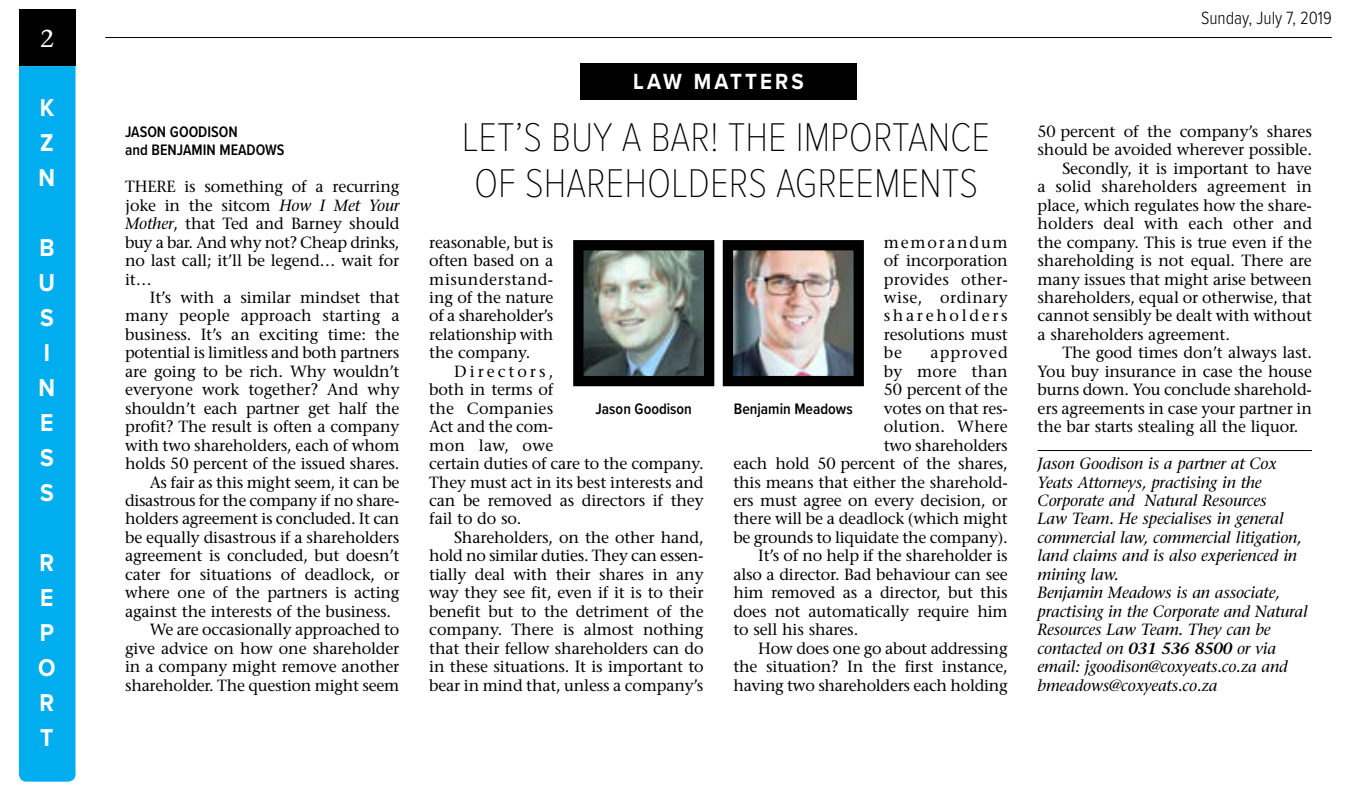
<style>
.page{position:relative;width:1349px;height:790px;background:#fff}
.page>*{position:absolute;margin:0;border:0;box-sizing:border-box;transform-origin:0 0}
.t1{font:100 41.65px/45.7px "Proxima Nova Cond";color:#000}
.t2{font:700 25.2px/35px "Proxima Nova";color:#fff;text-align:justify;scale:.9 1}
.t3{font:24.5px "Stone Serif";color:#fff}
.t4{font:700 22.75px "Proxima Nova";letter-spacing:.15em;color:#fff;scale:.9 1}
.t5{font:300 18.38px "Proxima Nova Cond";color:#000}
.t6{font:16.1px/18.4px "Stone Serif";letter-spacing:-.01em;color:#000;text-align:justify}
.t7{font:italic 16.1px/18.4px "Stone Serif";letter-spacing:-.01em;color:#000}
.t8{font:16.1px "Stone Serif";letter-spacing:.01em;color:#000}
.t9{font:16.1px "Stone Serif";letter-spacing:.015em;color:#000}
.t10{font:16.1px "Stone Serif";letter-spacing:.02em;color:#000}
.t11{font:16.1px "Stone Serif";letter-spacing:.065em;color:#000}
.t12{font:600 15.75px/18.4px "Proxima Nova Cond";color:#000}
.s1{font-style:italic}
.s2{font-weight:600}
</style>
<div class="page">
<hr style="left:105px;top:37px;width:1227px;height:1px;background:#000">
<div style="left:19px;top:66px;width:57px;height:716px;background:#00aeef"></div>
<div style="left:19px;top:10px;width:57px;height:56px;background:#000"></div>
<hr style="left:1037px;top:450px;width:275px;height:1px;background:#000">
<img style="left:584px;top:251px;width:119px;height:124px">
<div style="left:573px;top:240px;width:141px;height:146px;border:10px solid #000"></div>
<img style="left:734px;top:251px;width:119px;height:124px">
<div style="left:723px;top:240px;width:141px;height:146px;border:10px solid #000"></div>
<div style="left:580px;top:63px;width:277px;height:37px;background:#000"></div>
<h3 class="t3" style="left:40px;top:24px;width:16px">2</h3>
<h2 class="t2" style="left:39px;top:90px;width:20px">K Z N</h2>
<h2 class="t2" style="left:39px;top:230px;width:20px;text-align:left">B<br>U<br>S<br>I<br>N<br>E<br>S<br>S</h2>
<h2 class="t2" style="left:38px;top:545px;width:21px">R E P O R T</h2>
<p class="t12" style="left:125px;top:122px;width:161px">JASON GOODISON<br>and BENJAMIN MEADOWS</p>
<p class="t6" style="left:125px;top:178px;width:276px">THERE is something of a recurring joke in the sitcom <span class="s1">How I Met Your Mother</span>, that Ted and Barney should buy a bar. And why not? Cheap drinks, no last call; it’ll be legend… wait for it…</p>
<p class="t6" style="left:150px;top:288px;width:251px">It’s with a similar mindset that</p>
<p class="t8" style="left:125px;top:306px;width:276px">many people approach starting a</p>
<p class="t6" style="left:125px;top:325px;width:276px">business. It’s an exciting time: the</p>
<p class="t6" style="left:125px;top:344px;width:276px">potential is limitless and both partners</p>
<p class="t6" style="left:125px;top:362px;width:276px">are going to be rich. Why wouldn’t</p>
<p class="t6" style="left:125px;top:381px;width:276px">everyone work together? And why</p>
<p class="t6" style="left:125px;top:399px;width:276px">shouldn’t each partner get half the</p>
<p class="t6" style="left:125px;top:417px;width:276px">profit? The result is often a company</p>
<p class="t6" style="left:125px;top:436px;width:276px">with two shareholders, each of whom</p>
<p class="t6" style="left:125px;top:454px;width:276px">holds 50 percent of the issued shares.</p>
<p class="t6" style="left:150px;top:473px;width:251px">As fair as this might seem, it can be</p>
<p class="t6" style="left:125px;top:491px;width:276px">disastrous for the company if no share-</p>
<p class="t6" style="left:125px;top:510px;width:276px">holders agreement is concluded. It can</p>
<p class="t6" style="left:125px;top:528px;width:276px">be equally disastrous if a shareholders</p>
<p class="t6" style="left:125px;top:547px;width:276px">agreement is concluded, but doesn’t</p>
<p class="t6" style="left:125px;top:565px;width:276px">cater for situations of deadlock, or</p>
<p class="t6" style="left:125px;top:583px;width:276px">where one of the partners is acting</p>
<p class="t6" style="left:125px;top:602px;width:267px">against the interests of the business.</p>
<p class="t6" style="left:150px;top:620px;width:251px">We are occasionally approached to</p>
<p class="t6" style="left:125px;top:639px;width:276px">give advice on how one shareholder</p>
<p class="t6" style="left:125px;top:657px;width:276px">in a company might remove another</p>
<p class="t6" style="left:125px;top:676px;width:276px">shareholder. The question might seem</p>
<h3 class="t4" style="left:633px;top:64px;width:191px">LAW MATTERS</h3>
<h1 class="t1" style="left:462px;top:112px;width:530px">LET’S BUY A BAR! THE IMPORTANCE<br>OF SHAREHOLDERS AGREEMENTS</h1>
<p class="t6" style="left:884px;top:233px;width:126px">memorandum of incorporation provides other&shy;wise, ordinary shareholders resolutions must be</p>
<p class="t6" style="left:429px;top:233px;width:126px">reasonable, but is often based on a misunderstand&shy;ing of the nature of a shareholder’s relationship with the company.</p>
<p class="t6" style="left:429px;top:362px;width:276px;text-align:left;text-indent:25px">Directors,<br>both in terms of<br>the Companies<br>Act and the com-<br>mon law, owe<br>certain duties of care to the company.<br>They must act in its best interests and can be removed as directors if they fail to do so.</p>
<p class="t6" style="left:429px;top:528px;width:276px;text-indent:25px">Shareholders, on the other hand, hold no similar duties. They can essen&shy;tially deal with their shares in any way they see fit, even if it is to their benefit but to the detriment of the company. There is almost nothing that their fellow shareholders can do in these situations. It is important to bear in mind that, unless a company’s</p>
<p class="t11" style="left:930px;top:343px;width:79px">approved</p>
<p class="t10" style="left:884px;top:362px;width:126px">by more than</p>
<p class="t6" style="left:884px;top:381px;width:126px">50 percent of the</p>
<p class="t6" style="left:884px;top:399px;width:126px">votes on that res-</p>
<p class="t9" style="left:884px;top:417px;width:125px">olution. Where</p>
<p class="t6" style="left:884px;top:436px;width:126px">two shareholders</p>
<p class="t6" style="left:733px;top:454px;width:276px">each hold 50 percent of the shares,</p>
<p class="t6" style="left:733px;top:473px;width:276px">this means that either the sharehold-</p>
<p class="t6" style="left:733px;top:491px;width:276px">ers must agree on every decision, or</p>
<p class="t6" style="left:733px;top:510px;width:276px">there will be a deadlock (which might</p>
<p class="t6" style="left:733px;top:528px;width:276px">be grounds to liquidate the company).</p>
<p class="t6" style="left:758px;top:547px;width:251px">It’s of no help if the shareholder is</p>
<p class="t6" style="left:733px;top:565px;width:276px">also a director. Bad behaviour can see</p>
<p class="t6" style="left:733px;top:583px;width:276px">him removed as a director, but this</p>
<p class="t6" style="left:733px;top:602px;width:276px">does not automatically require him</p>
<p class="t6" style="left:733px;top:620px;width:126px">to sell his shares.</p>
<p class="t6" style="left:758px;top:639px;width:251px">How does one go about addressing</p>
<p class="t6" style="left:733px;top:657px;width:276px">the situation? In the first instance,</p>
<p class="t6" style="left:733px;top:676px;width:276px">having two shareholders each holding</p>
<p class="t12" style="left:595px;top:399px;width:98px">Jason Goodison</p>
<p class="t12" style="left:734px;top:399px;width:120px">Benjamin Meadows</p>
<p class="t5" style="left:1201px;top:4px;width:132px">Sunday, July 7, 2019</p>
<p class="t6" style="left:1037px;top:122px;width:276px">50 percent of the company’s shares</p>
<p class="t6" style="left:1037px;top:141px;width:276px">should be avoided wherever possible.</p>
<p class="t6" style="left:1062px;top:159px;width:251px">Secondly, it is important to have</p>
<p class="t6" style="left:1037px;top:178px;width:276px">a solid shareholders agreement in</p>
<p class="t6" style="left:1037px;top:196px;width:276px">place, which regulates how the share-</p>
<p class="t6" style="left:1037px;top:214px;width:276px">holders deal with each other and</p>
<p class="t6" style="left:1037px;top:233px;width:276px">the company. This is true even if the</p>
<p class="t6" style="left:1037px;top:251px;width:276px">shareholding is not equal. There are</p>
<p class="t6" style="left:1037px;top:270px;width:276px">many issues that might arise between</p>
<p class="t6" style="left:1037px;top:288px;width:276px">shareholders, equal or otherwise, that</p>
<p class="t6" style="left:1037px;top:307px;width:276px">cannot sensibly be dealt with without</p>
<p class="t6" style="left:1037px;top:325px;width:194px">a shareholders agreement.</p>
<p class="t6" style="left:1062px;top:344px;width:251px">The good times don’t always last.</p>
<p class="t6" style="left:1037px;top:362px;width:276px">You buy insurance in case the house</p>
<p class="t6" style="left:1037px;top:381px;width:276px">burns down. You conclude sharehold-</p>
<p class="t6" style="left:1037px;top:399px;width:276px">ers agreements in case your partner in</p>
<p class="t6" style="left:1037px;top:417px;width:262px">the bar starts stealing all the liquor.</p>
<p class="t7" style="left:1037px;top:454px;width:272px">Jason Goodison is a partner at Cox Yeats Attorneys, practising in the Corporate and Natural Resources<br>Law Team. He specialises in general commercial law, commercial litigation, land claims and is also experienced in mining law.<br>Benjamin Meadows is an associate, practising in the Corporate and Natural Resources Law Team. They can be contacted on <span class="s2">031 536 8500</span> or via email: jgoodison@coxyeats.co.za and bmeadows@coxyeats.co.za</p>
</div>
